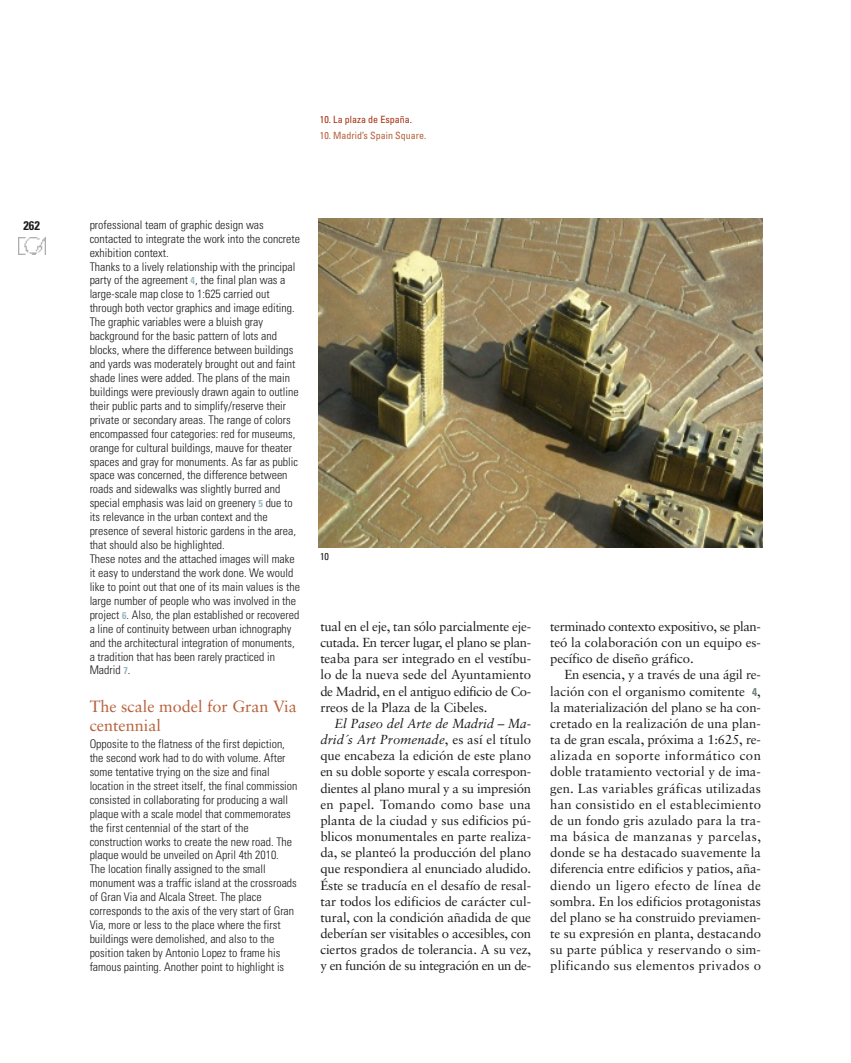
<style>
.page{position:relative;width:851px;height:1063px;background:#fff}
.page>*{position:absolute;margin:0;border:0;box-sizing:border-box;transform-origin:0 0}
.t1{font:16.25px/18.2px "Sabon";color:#b6603a}
.t2{font:13.12px "Sabon";letter-spacing:-.005em;color:#1c1c1c}
.t3{font:13.12px "Sabon";letter-spacing:-.03em;color:#1c1c1c}
.t4{font:13.12px "Sabon";letter-spacing:.03em;color:#1c1c1c}
.t5{font:13.12px "Sabon";letter-spacing:.015em;color:#1c1c1c}
.t6{font:italic 13.12px "Sabon";letter-spacing:-.005em;color:#1c1c1c}
.t7{font:13.12px "Sabon";letter-spacing:-.025em;color:#1c1c1c}
.t8{font:13.12px "Sabon";letter-spacing:.02em;color:#1c1c1c}
.t9{font:700 condensed 12.5px "Univers";color:#1c1c1c}
.t10{font:300 condensed 11.88px/13.9px "Univers";color:#1c1c1c}
.t11{font:condensed 10px "Univers";color:#b6603a}
.t12{font:condensed 10px "Univers";color:#a63212}
.t13{font:condensed 10px "Univers";color:#1c1c1c}
.s1{font-weight:700;font-size:10px;color:#98b9be}
.s2{font-style:normal}
.s3{font-family:"Univers";font-weight:700;font-stretch:condensed;font-size:11.25px;color:#6d7d7d}
</style>
<div class="page">
<img style="left:18px;top:237px;width:28px;height:18px">
<img style="left:319px;top:219px;width:443px;height:329px">
<p class="t9" style="left:23px;top:220px;width:18px">262</p>
<p class="t12" style="left:320px;top:115px;width:94px">10. La plaza de España.</p>
<p class="t11" style="left:320px;top:131px;width:108px">10. Madrid’s Spain Square.</p>
<p class="t10" style="left:90px;top:218px;width:212px">professional team of graphic design was contacted to integrate the work into the concrete exhibition context.<br>Thanks to a lively relationship with the principal party of the agreement <span class="s1">4</span>, the final plan was a large-scale map close to 1:625 carried out through both vector graphics and image editing.<br>The graphic variables were a bluish gray background for the basic pattern of lots and blocks, where the difference between buildings and yards was moderately brought out and faint shade lines were added. The plans of the main buildings were previously drawn again to outline their public parts and to simplify/reserve their private or secondary areas. The range of colors encompassed four categories: red for museums, orange for cultural buildings, mauve for theater spaces and gray for monuments. As far as public space was concerned, the difference between roads and sidewalks was slightly burred and special emphasis was laid on greenery <span class="s1">5</span> due to its relevance in the urban context and the presence of several historic gardens in the area, that should also be highlighted.<br>These notes and the attached images will make it easy to understand the work done. We would like to point out that one of its main values is the large number of people who was involved in the project <span class="s1">6</span>. Also, the plan established or recovered a line of continuity between urban ichnography and the architectural integration of monuments, a tradition that has been rarely practiced in Madrid <span class="s1">7</span>.</p>
<p class="t1" style="left:90px;top:699px;width:209px">The scale model for Gran Via centennial</p>
<p class="t10" style="left:90px;top:738px;width:209px">Opposite to the flatness of the first depiction, the second work had to do with volume. After some tentative trying on the size and final location in the street itself, the final commission consisted in collaborating for producing a wall plaque with a scale model that commemorates the first centennial of the start of the construction works to create the new road. The plaque would be unveiled on April 4th 2010.<br>The location finally assigned to the small monument was a traffic island at the crossroads of Gran Via and Alcala Street. The place corresponds to the axis of the very start of Gran Via, more or less to the place where the first buildings were demolished, and also to the position taken by Antonio Lopez to frame his famous painting. Another point to highlight is</p>
<p class="t13" style="left:320px;top:553px;width:10px">10</p>
<p class="t2" style="left:320px;top:621px;width:212px">tual en el eje, tan sólo parcialmente eje-</p>
<p class="t3" style="left:320px;top:637px;width:212px">cutada. En tercer lugar, el plano se plan-</p>
<p class="t2" style="left:320px;top:654px;width:212px">teaba para ser integrado en el vestíbu-</p>
<p class="t2" style="left:320px;top:670px;width:212px">lo de la nueva sede del Ayuntamiento</p>
<p class="t3" style="left:320px;top:686px;width:212px">de Madrid, en el antiguo edificio de Co-</p>
<p class="t2" style="left:320px;top:702px;width:168px">rreos de la Plaza de la Cibeles.</p>
<p class="t6" style="left:334px;top:718px;width:198px">El Paseo del Arte de Madrid – Ma-</p>
<p class="t6" style="left:320px;top:734px;width:212px">drid´s Art Promenade<span class="s2">, es así el título</span></p>
<p class="t2" style="left:320px;top:750px;width:212px">que encabeza la edición de este plano</p>
<p class="t2" style="left:320px;top:767px;width:212px">en su doble soporte y escala correspon-</p>
<p class="t2" style="left:320px;top:783px;width:212px">dientes al plano mural y a su impresión</p>
<p class="t5" style="left:320px;top:799px;width:212px">en papel. Tomando como base una</p>
<p class="t2" style="left:320px;top:815px;width:212px">planta de la ciudad y sus edificios pú-</p>
<p class="t2" style="left:320px;top:831px;width:212px">blicos monumentales en parte realiza-</p>
<p class="t2" style="left:320px;top:847px;width:212px">da, se planteó la producción del plano</p>
<p class="t2" style="left:320px;top:864px;width:212px">que respondiera al enunciado aludido.</p>
<p class="t2" style="left:320px;top:880px;width:212px">Éste se traducía en el desafío de resal-</p>
<p class="t2" style="left:320px;top:896px;width:212px">tar todos los edificios de carácter cul-</p>
<p class="t2" style="left:320px;top:912px;width:212px">tural, con la condición añadida de que</p>
<p class="t2" style="left:320px;top:928px;width:212px">deberían ser visitables o accesibles, con</p>
<p class="t2" style="left:320px;top:944px;width:212px">ciertos grados de tolerancia. A su vez,</p>
<p class="t3" style="left:320px;top:961px;width:212px">y en función de su integración en un de-</p>
<p class="t7" style="left:550px;top:621px;width:212px">terminado contexto expositivo, se plan-</p>
<p class="t2" style="left:550px;top:637px;width:212px">teó la colaboración con un equipo es-</p>
<p class="t2" style="left:550px;top:653px;width:145px">pecífico de diseño gráfico.</p>
<p class="t2" style="left:564px;top:670px;width:198px">En esencia, y a través de una ágil re-</p>
<p class="t2" style="left:550px;top:686px;width:212px">lación con el organismo comitente <span class="s3">4</span>,</p>
<p class="t2" style="left:550px;top:702px;width:212px">la materialización del plano se ha con-</p>
<p class="t2" style="left:550px;top:718px;width:212px">cretado en la realización de una plan-</p>
<p class="t2" style="left:550px;top:734px;width:212px">ta de gran escala, próxima a 1:625, re-</p>
<p class="t4" style="left:550px;top:750px;width:212px">alizada en soporte informático con</p>
<p class="t2" style="left:550px;top:767px;width:212px">doble tratamiento vectorial y de ima-</p>
<p class="t2" style="left:550px;top:783px;width:212px">gen. Las variables gráficas utilizadas</p>
<p class="t5" style="left:550px;top:799px;width:212px">han consistido en el establecimiento</p>
<p class="t2" style="left:550px;top:815px;width:212px">de un fondo gris azulado para la tra-</p>
<p class="t4" style="left:550px;top:831px;width:212px">ma básica de manzanas y parcelas,</p>
<p class="t2" style="left:550px;top:847px;width:212px">donde se ha destacado suavemente la</p>
<p class="t2" style="left:550px;top:864px;width:212px">diferencia entre edificios y patios, aña-</p>
<p class="t4" style="left:550px;top:880px;width:212px">diendo un ligero efecto de línea de</p>
<p class="t2" style="left:550px;top:896px;width:212px">sombra. En los edificios protagonistas</p>
<p class="t2" style="left:550px;top:912px;width:212px">del plano se ha construido previamen-</p>
<p class="t2" style="left:550px;top:928px;width:212px">te su expresión en planta, destacando</p>
<p class="t2" style="left:550px;top:944px;width:212px">su parte pública y reservando o sim-</p>
<p class="t8" style="left:550px;top:960px;width:212px">plificando sus elementos privados o</p>
</div>
